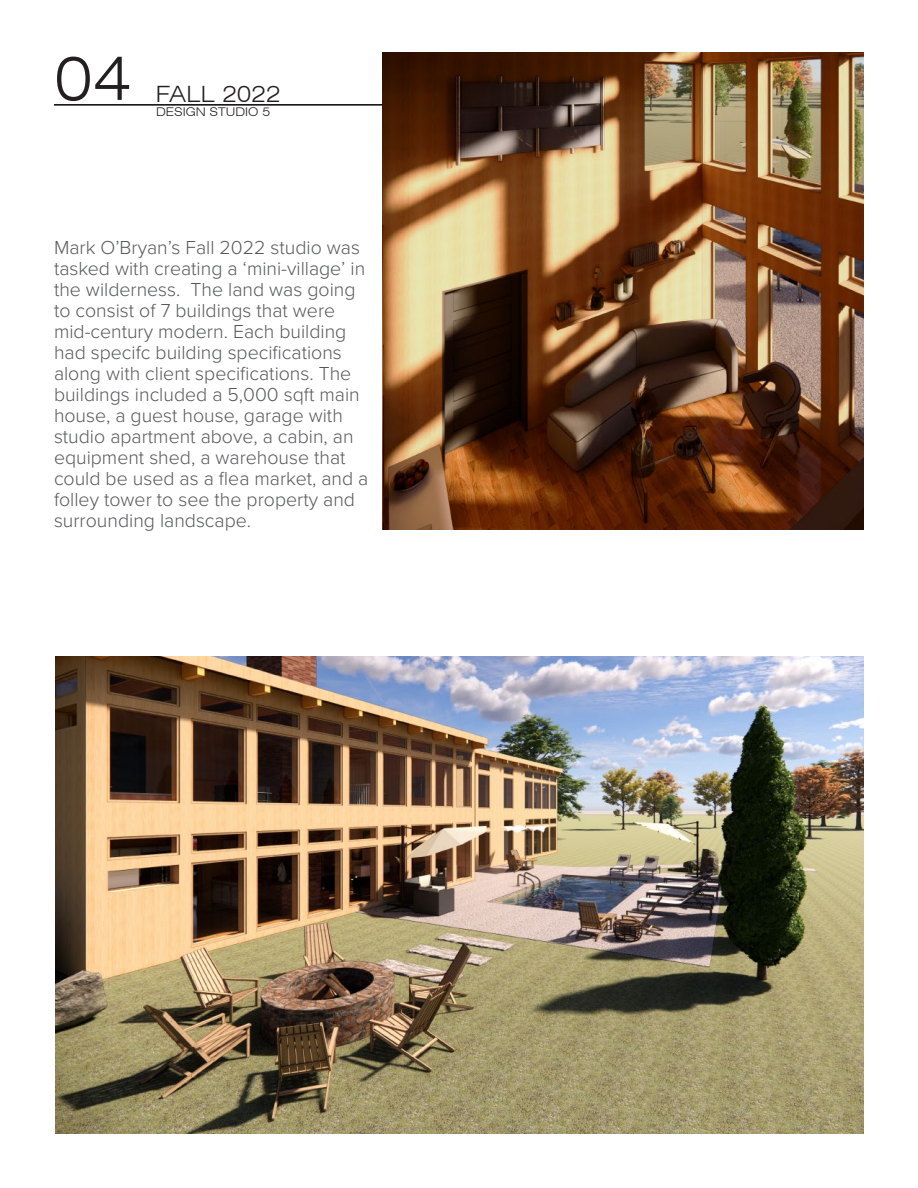
<style>
.page{position:relative;width:918px;height:1188px;background:#fff}
.page>*{position:absolute;margin:0;border:0;box-sizing:border-box;transform-origin:0 0}
.t1{font:300 expanded 60px "Swiss 721 BT";color:#231f20}
.t2{font:300 expanded 22.5px "Swiss 721 BT";color:#231f20}
.t3{font:300 19.5px/21px "Proxima Nova";color:#57585a}
.t4{font:300 expanded 12px "Swiss 721 BT";color:#231f20}
</style>
<div class="page">
<hr style="left:54px;top:104px;width:328px;height:2px;background:#040503">
<img style="left:56px;top:657px;width:808px;height:477px">
<img style="left:382px;top:53px;width:482px;height:477px">
<h1 class="t1" style="left:54px;top:43px;width:79px">04</h1>
<p class="t2" style="left:156px;top:80px;width:126px">FALL 2022</p>
<p class="t4" style="left:156px;top:105px;width:116px">DESIGN STUDIO 5</p>
<p class="t3" style="left:54px;top:235px;width:316px">Mark O’Bryan’s Fall 2022 studio was tasked with creating a ‘mini-village’ in the wilderness. The land was going to consist of 7 buildings that were mid-century modern. Each building had specifc building specifications along with client specifications. The buildings included a 5,000 sqft main house, a guest house, garage with studio apartment above, a cabin, an equipment shed, a warehouse that could be used as a flea market, and a folley tower to see the property and surrounding landscape.</p>
</div>
